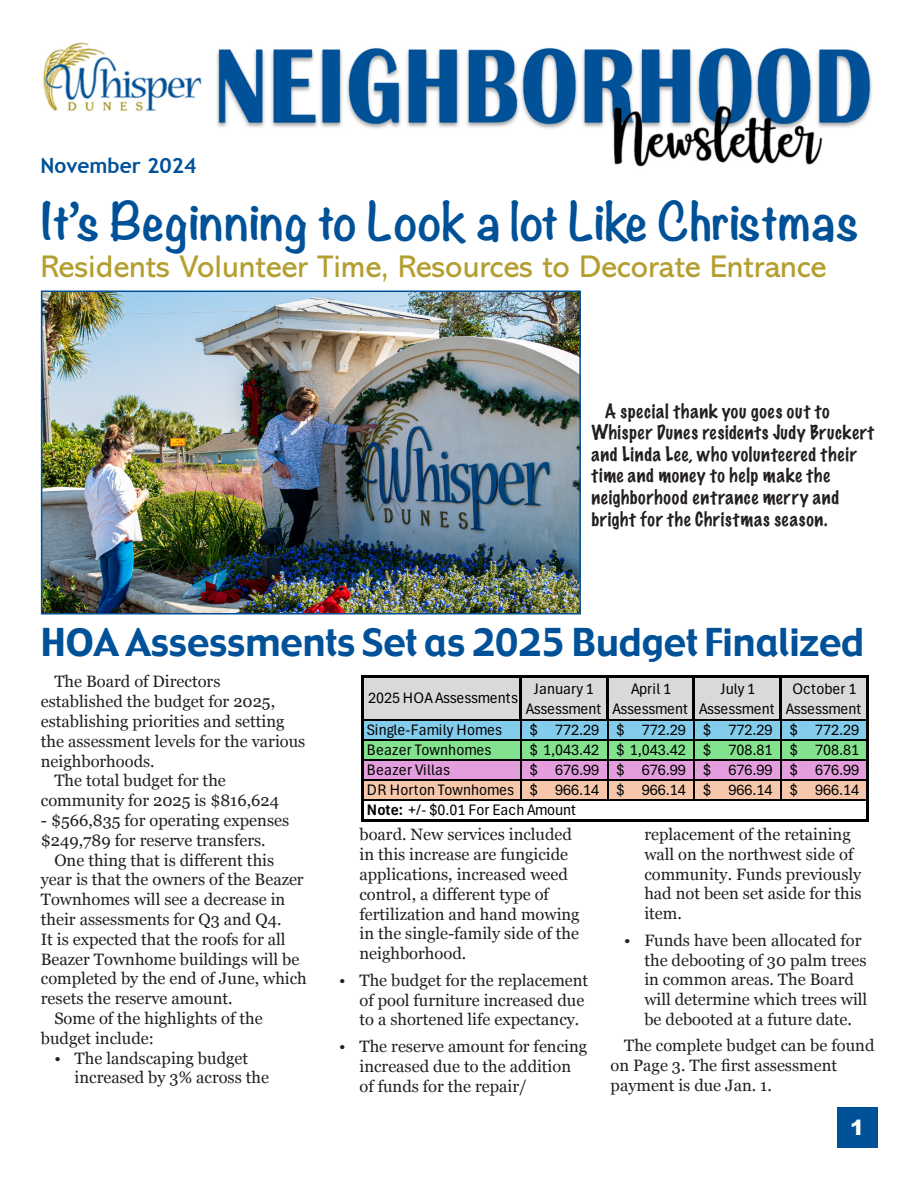
<style>
.page{position:relative;width:918px;height:1188px;background:#fff}
.page>*{position:absolute;margin:0;border:0;box-sizing:border-box;transform-origin:0 0}
.t1{font:700 46.5px "Noteworthy";color:#015198}
.t2{font:37.5px "Gadget";color:#015198}
.t3{font:31.5px "Abadi MT Pro";color:#b49e2f}
.t4{font:700 21px "Trebuchet MS";color:#015198}
.t5{font:900 21px "Arial";color:#fff}
.t6{font:100 18px/21.6px "Marker Felt";letter-spacing:.04em;color:#231f20}
.t7{font:16.5px/19.8px "Georgia";color:#231f20}
.t8{font:condensed 16.05px/20px "Aptos";letter-spacing:-.005em;color:#000;text-align:center}
.t9{font:condensed 16.05px/20px "Aptos";letter-spacing:-.025em;color:#000;text-align:center}
.t10{font:condensed 16.05px "Aptos";letter-spacing:.015em;color:#000}
.s1{font-weight:700}
</style>
<div class="page">
<div style="left:837px;top:1107px;width:41px;height:41px;background:#015198"></div>
<img style="left:43px;top:42px;width:829px;height:125px">
<img style="left:44px;top:294px;width:534px;height:318px">
<div style="left:41px;top:291px;width:540px;height:324px;border:2px solid #015198"></div>
<div style="left:364px;top:678px;width:505px;height:42px;background:#d9d9d9"></div>
<div style="left:364px;top:719px;width:505px;height:21px;background:#83cceb"></div>
<div style="left:364px;top:739px;width:505px;height:21px;background:#83e28e"></div>
<div style="left:364px;top:759px;width:505px;height:21px;background:#e49edd"></div>
<div style="left:364px;top:779px;width:505px;height:21px;background:#f7c7ac"></div>
<hr style="left:364px;top:719px;width:155px;height:1px;background:#000">
<hr style="left:519px;top:678px;width:3px;height:42px;background:#000">
<hr style="left:522px;top:719px;width:84px;height:1px;background:#000">
<hr style="left:606px;top:678px;width:2px;height:42px;background:#000">
<hr style="left:608px;top:719px;width:84px;height:1px;background:#000">
<hr style="left:692px;top:678px;width:3px;height:42px;background:#000">
<hr style="left:695px;top:719px;width:84px;height:1px;background:#000">
<hr style="left:779px;top:678px;width:3px;height:42px;background:#000">
<hr style="left:362px;top:675px;width:2px;height:147px;background:#000">
<hr style="left:520px;top:720px;width:2px;height:80px;background:#000">
<hr style="left:607px;top:720px;width:1px;height:80px;background:#000">
<hr style="left:694px;top:720px;width:1px;height:80px;background:#000">
<hr style="left:781px;top:720px;width:1px;height:80px;background:#000">
<hr style="left:866px;top:678px;width:3px;height:144px;background:#000">
<hr style="left:364px;top:675px;width:505px;height:3px;background:#000">
<hr style="left:782px;top:719px;width:84px;height:1px;background:#000">
<hr style="left:364px;top:739px;width:502px;height:1px;background:#000">
<hr style="left:364px;top:759px;width:502px;height:1px;background:#000">
<hr style="left:364px;top:779px;width:502px;height:1px;background:#000">
<hr style="left:364px;top:799px;width:502px;height:1px;background:#000">
<hr style="left:364px;top:819px;width:505px;height:3px;background:#000">
<p class="t4" style="left:40px;top:152px;width:157px">November 2024</p>
<p class="t1" style="left:41px;top:180px;width:820px">It’s Beginning to Look a lot Like Christmas</p>
<p class="t3" style="left:41px;top:249px;width:787px">Residents Volunteer Time, Resources to Decorate Entrance</p>
<p class="t6" style="left:591px;top:400px;width:284px;text-indent:14px">A special thank you goes out to Whisper Dunes residents Judy Bruckert and Linda Lee, who volunteered their time and money to help make the neighborhood entrance merry and bright for the Christmas season.</p>
<p class="t2" style="left:41px;top:618px;width:825px">HOA Assessments Set as 2025 Budget Finalized</p>
<p class="t7" style="left:41px;top:671px;width:266px;text-indent:14px">The Board of Directors established the budget for 2025, establishing priorities and setting the assessment levels for the various neighborhoods.</p>
<p class="t7" style="left:41px;top:770px;width:240px;text-indent:14px">The total budget for the community for 2025 is $816,624</p>
<p class="t7" style="left:41px;top:810px;width:250px">- $566,835 for operating expenses $249,789 for reserve transfers.</p>
<p class="t7" style="left:41px;top:849px;width:267px;text-indent:14px">One thing that is different this year is that the owners of the Beazer<br>Townhomes will see a decrease in their assessments for Q3 and Q4.<br>It is expected that the roofs for all<br>Beazer Townhome buildings will be completed by the end of June, which resets the reserve amount.</p>
<p class="t7" style="left:41px;top:1008px;width:223px;text-indent:14px">Some of the highlights of the budget include:</p>
<p class="t7" style="left:75px;top:1047px;width:196px;text-indent:-20px">• The landscaping budget increased by 3% across the</p>
<p class="t8" style="left:368px;top:687px;width:151px">2025 HOA Assessments</p>
<p class="t8" style="left:526px;top:678px;width:77px">January 1<br>Assessment</p>
<p class="t9" style="left:612px;top:678px;width:77px">April 1<br>Assessment</p>
<p class="t8" style="left:699px;top:678px;width:77px">July 1<br>Assessment</p>
<p class="t8" style="left:786px;top:678px;width:77px">October 1<br>Assessment</p>
<p class="t8" style="left:367px;top:719px;width:137px">Single-Family Homes</p>
<p class="t8" style="left:530px;top:719px;width:331px">$ 772.29 $ 772.29 $ 772.29 $ 772.29</p>
<p class="t8" style="left:367px;top:739px;width:126px">Beazer Townhomes</p>
<p class="t8" style="left:530px;top:739px;width:331px">$ 1,043.42 $ 1,043.42 $ 708.81 $ 708.81</p>
<p class="t10" style="left:367px;top:759px;width:85px">Beazer Villas</p>
<p class="t8" style="left:367px;top:759px;width:494px;text-align:justify;text-indent:163px">$ 676.99 $ 676.99 $ 676.99 $ 676.99<br>DR Horton Townhomes $ 966.14 $ 966.14 $ 966.14 $ 966.14<br><span class="s1">Note:</span> +/- $0.01 For Each Amount</p>
<p class="t7" style="left:644px;top:824px;width:219px">replacement of the retaining wall on the northwest side of community. Funds previously had not been set aside for this item.</p>
<p class="t7" style="left:644px;top:929px;width:224px;text-indent:-20px">• Funds have been allocated for the debooting of 30 palm trees in common areas. The Board will determine which trees will be debooted at a future date.</p>
<p class="t7" style="left:611px;top:1035px;width:265px;text-indent:14px">The complete budget can be found on Page 3. The first assessment payment is due Jan. 1.</p>
<p class="t7" style="left:360px;top:824px;width:222px">board. New services included in this increase are fungicide applications, increased weed control, a different type of fertilization and hand mowing in the single-family side of the neighborhood.</p>
<p class="t7" style="left:360px;top:970px;width:230px;text-indent:-20px">• The budget for the replacement of pool furniture increased due to a shortened life expectancy.</p>
<p class="t7" style="left:360px;top:1036px;width:229px;text-indent:-20px">• The reserve amount for fencing increased due to the addition of funds for the repair/</p>
<p class="t5" style="left:850px;top:1112px;width:16px">1</p>
</div>
